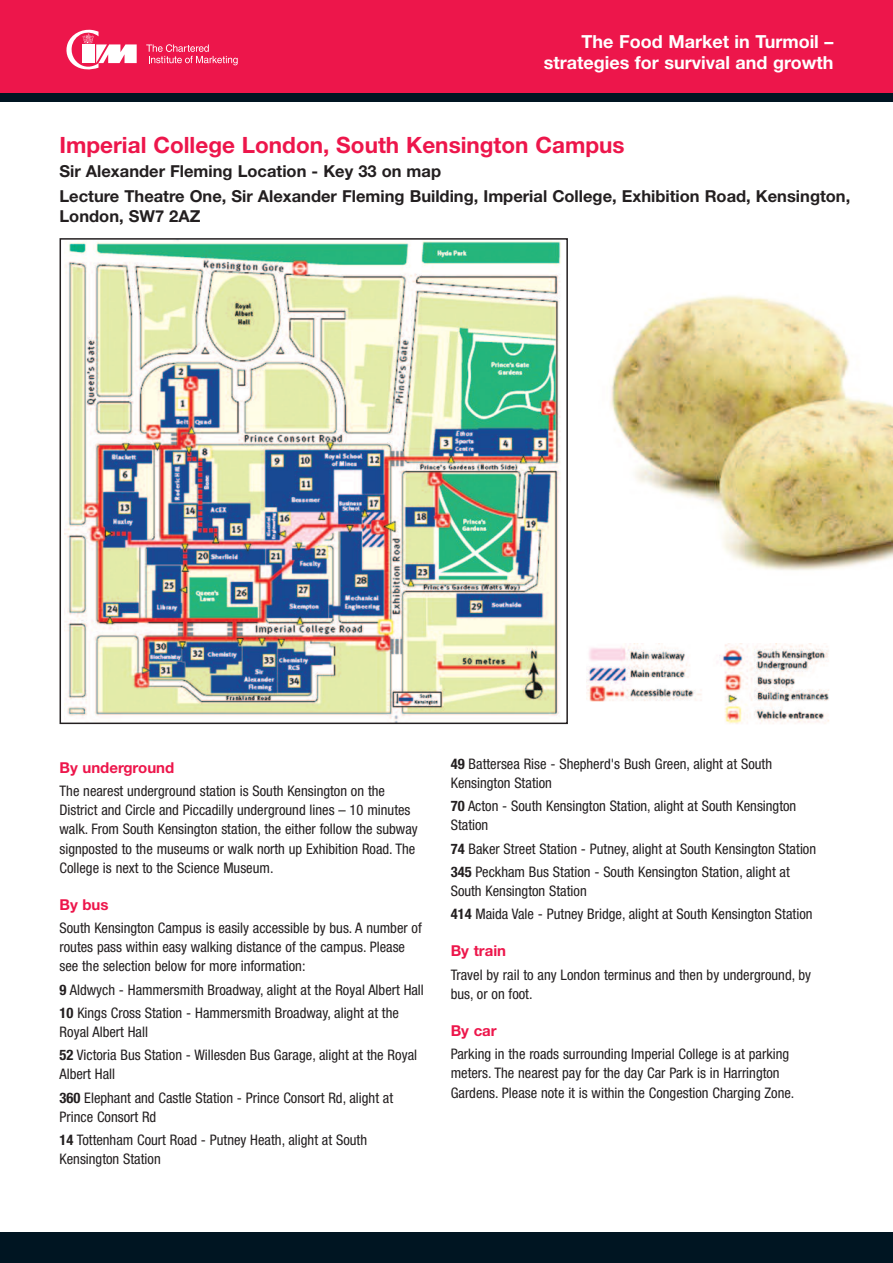
<style>
.page{position:relative;width:893px;height:1263px;background:#fff}
.page>*{position:absolute;margin:0;border:0;box-sizing:border-box;transform-origin:0 0}
.t1{font:700 22.5px "Helvetica Neue";color:#ed164b}
.t2{font:700 18px/21px "Helvetica Neue";color:#fff;text-align:right}
.t3{font:700 16.5px/24.5px "Helvetica Neue";color:#231f20}
.t4{font:700 15px "Helvetica Neue";color:#ed164b}
.t5{font:condensed 14.55px/19px "Helvetica Neue";color:#231f20}
.s1{font-weight:700}
</style>
<div class="page">
<img style="left:610px;top:295px;width:283px;height:276px">
<div style="left:0;top:0;width:893px;height:102px;background:#ed164b"></div>
<div style="left:0;top:1232px;width:893px;height:31px;background:#001522"></div>
<div style="left:0;top:94px;width:893px;height:8px;background:#001522"></div>
<svg style="left:66px;top:30px;width:71px;height:40px"></svg>
<svg style="left:146px;top:44px;width:92px;height:21px"></svg>
<img style="left:64px;top:241px;width:497px;height:480px">
<div style="left:60px;top:238px;width:508px;height:486px;border:2px solid #231f20"></div>
<img style="left:587px;top:644px;width:242px;height:80px">
<p class="t2" style="left:544px;top:31px;width:291px">The Food Market in Turmoil – strategies for survival and growth</p>
<h1 class="t1" style="left:60px;top:131px;width:567px">Imperial College London, South Kensington Campus</h1>
<p class="t3" style="left:60px;top:159px;width:792px">Sir Alexander Fleming Location - Key 33 on map<br>Lecture Theatre One, Sir Alexander Fleming Building, Imperial College, Exhibition Road, Kensington,</p>
<p class="t3" style="left:60px;top:203px;width:142px">London, SW7 2AZ</p>
<p class="t4" style="left:60px;top:758px;width:116px">By underground</p>
<p class="t5" style="left:60px;top:783px;width:360px">The nearest underground station is South Kensington on the District and Circle and Piccadilly underground lines – 10 minutes walk. From South Kensington station, the either follow the subway signposted to the museums or walk north up Exhibition Road. The College is next to the Science Museum.</p>
<p class="t4" style="left:60px;top:895px;width:51px">By bus</p>
<p class="t5" style="left:60px;top:920px;width:364px">South Kensington Campus is easily accessible by bus. A number of routes pass within easy walking distance of the campus. Please see the selection below for more information:</p>
<p class="t5" style="left:60px;top:979px;width:366px;line-height:23.2px"><span class="s1">9</span> Aldwych - Hammersmith Broadway, alight at the Royal Albert Hall<br><span class="s1">10</span> Kings Cross Station - Hammersmith Broadway, alight at the</p>
<p class="t5" style="left:60px;top:1021px;width:359px;line-height:23.2px">Royal Albert Hall<br><span class="s1">52</span> Victoria Bus Station - Willesden Bus Garage, alight at the Royal</p>
<p class="t5" style="left:60px;top:1064px;width:335px;line-height:23.2px">Albert Hall<br><span class="s1">360</span> Elephant and Castle Station - Prince Consort Rd, alight at</p>
<p class="t5" style="left:60px;top:1106px;width:309px;line-height:23.2px">Prince Consort Rd<br><span class="s1">14</span> Tottenham Court Road - Putney Heath, alight at South</p>
<p class="t5" style="left:60px;top:1150px;width:103px">Kensington Station</p>
<p class="t5" style="left:451px;top:755px;width:323px"><span class="s1">49</span> Battersea Rise - Shepherd's Bush Green, alight at South<br>Kensington Station</p>
<p class="t5" style="left:451px;top:798px;width:347px"><span class="s1">70</span> Acton - South Kensington Station, alight at South Kensington<br>Station</p>
<p class="t5" style="left:451px;top:838px;width:367px;line-height:23.2px"><span class="s1">74</span> Baker Street Station - Putney, alight at South Kensington Station<br><span class="s1">345</span> Peckham Bus Station - South Kensington Station, alight at</p>
<p class="t5" style="left:451px;top:880px;width:363px;line-height:23.2px">South Kensington Station<br><span class="s1">414</span> Maida Vale - Putney Bridge, alight at South Kensington Station</p>
<p class="t4" style="left:451px;top:942px;width:57px">By train</p>
<p class="t5" style="left:451px;top:966px;width:362px">Travel by rail to any London terminus and then by underground, by bus, or on foot.</p>
<p class="t4" style="left:451px;top:1021px;width:47px">By car</p>
<p class="t5" style="left:451px;top:1046px;width:345px">Parking in the roads surrounding Imperial College is at parking meters. The nearest pay for the day Car Park is in Harrington<br>Gardens. Please note it is within the Congestion Charging Zone.</p>
</div>
